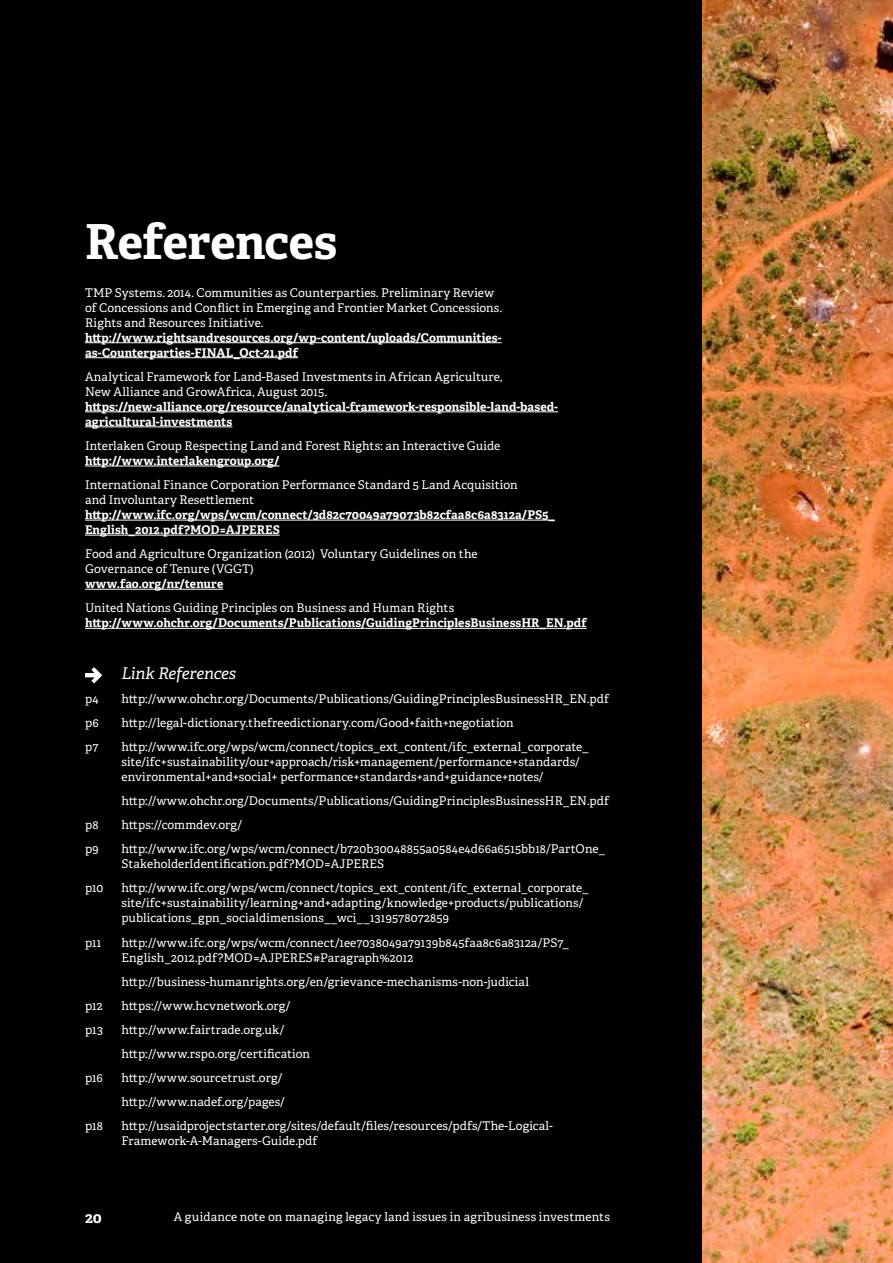
<style>
.page{position:relative;width:893px;height:1263px;background:#fff}
.page>*{position:absolute;margin:0;border:0;box-sizing:border-box;transform-origin:0 0}
.t1{font:700 48.3px "Adelle PE";letter-spacing:-.01em;color:#fff}
.t2{font:italic 16.05px "Adelle PE";letter-spacing:-.01em;color:#fff}
.t3{font:700 15px "Adelle PE";color:#fff}
.t4{font:12px/15px "Adelle PE";letter-spacing:.005em;color:#fff}
.t5{font:700 12px/15px "Adelle PE";letter-spacing:.005em;color:#fff}
</style>
<div class="page">
<img style="left:702px;top:0;width:191px;height:1263px">
<div style="left:0;top:0;width:702px;height:1263px;background:#000"></div>
<hr style="left:85px;top:342px;width:417px;height:1px;background:#fff">
<hr style="left:85px;top:357px;width:213px;height:1px;background:#fff">
<hr style="left:85px;top:412px;width:473px;height:1px;background:#fff">
<hr style="left:85px;top:427px;width:147px;height:1px;background:#fff">
<hr style="left:85px;top:466px;width:195px;height:1px;background:#fff">
<hr style="left:85px;top:520px;width:470px;height:1px;background:#fff">
<hr style="left:85px;top:535px;width:195px;height:1px;background:#fff">
<hr style="left:85px;top:589px;width:138px;height:1px;background:#fff">
<hr style="left:85px;top:628px;width:502px;height:1px;background:#fff">
<svg style="left:85px;top:667px;width:17px;height:16px"></svg>
<h1 class="t1" style="left:85px;top:207px;width:254px">References</h1>
<p class="t4" style="left:85px;top:284px;width:419px">TMP Systems. 2014. Communities as Counterparties. Preliminary Review of Concessions and Conflict in Emerging and Frontier Market Concessions.<br>Rights and Resources Initiative.</p>
<p class="t5" style="left:85px;top:329px;width:418px">http://www.rightsandresources.org/wp-content/uploads/Communities&shy;as-Counterparties-FINAL_Oct-21.pdf</p>
<p class="t4" style="left:85px;top:368px;width:419px">Analytical Framework for Land-Based Investments in African Agriculture,<br>New Alliance and GrowAfrica, August 2015.</p>
<p class="t5" style="left:85px;top:398px;width:474px">https://new-alliance.org/resource/analytical-framework-responsible-land-based&shy;agricultural-investments</p>
<p class="t4" style="left:85px;top:437px;width:417px">Interlaken Group Respecting Land and Forest Rights: an Interactive Guide</p>
<p class="t5" style="left:85px;top:453px;width:196px">http://www.interlakengroup.org/</p>
<p class="t4" style="left:85px;top:477px;width:434px">International Finance Corporation Performance Standard 5 Land Acquisition and Involuntary Resettlement</p>
<p class="t5" style="left:85px;top:507px;width:471px">http://www.ifc.org/wps/wcm/connect/3d82c70049a79073b82cfaa8c6a8312a/PS5_<br>English_2012.pdf?MOD=AJPERES</p>
<p class="t4" style="left:85px;top:546px;width:394px">Food and Agriculture Organization (2012) Voluntary Guidelines on the<br>Governance of Tenure (VGGT)</p>
<p class="t5" style="left:85px;top:576px;width:140px">www.fao.org/nr/tenure</p>
<p class="t4" style="left:85px;top:600px;width:371px">United Nations Guiding Principles on Business and Human Rights</p>
<p class="t5" style="left:85px;top:615px;width:503px">http://www.ohchr.org/Documents/Publications/GuidingPrinciplesBusinessHR_EN.pdf</p>
<h2 class="t2" style="left:122px;top:661px;width:116px">Link References</h2>
<p class="t4" style="left:85px;top:690px;width:15px">p4</p>
<p class="t4" style="left:122px;top:690px;width:489px">http://www.ohchr.org/Documents/Publications/GuidingPrinciplesBusinessHR_EN.pdf</p>
<p class="t4" style="left:85px;top:715px;width:15px">p6</p>
<p class="t4" style="left:122px;top:715px;width:394px">http://legal-dictionary.thefreedictionary.com/Good+faith+negotiation</p>
<p class="t4" style="left:85px;top:739px;width:15px">p7</p>
<p class="t4" style="left:122px;top:739px;width:469px">http://www.ifc.org/wps/wcm/connect/topics_ext_content/ifc_external_corporate_ site/ifc+sustainability/our+approach/risk+management/performance+standards/ environmental+and+social+ performance+standards+and+guidance+notes/</p>
<p class="t4" style="left:122px;top:793px;width:489px">http://www.ohchr.org/Documents/Publications/GuidingPrinciplesBusinessHR_EN.pdf</p>
<p class="t4" style="left:85px;top:817px;width:15px">p8</p>
<p class="t4" style="left:122px;top:817px;width:122px">https://commdev.org/</p>
<p class="t4" style="left:85px;top:841px;width:15px">p9</p>
<p class="t4" style="left:122px;top:841px;width:485px">http://www.ifc.org/wps/wcm/connect/b720b30048855a0584e4d66a6515bb18/PartOne_<br>StakeholderIdentification.pdf?MOD=AJPERES</p>
<p class="t4" style="left:85px;top:880px;width:20px">p10</p>
<p class="t4" style="left:122px;top:880px;width:469px">http://www.ifc.org/wps/wcm/connect/topics_ext_content/ifc_external_corporate_ site/ifc+sustainability/learning+and+adapting/knowledge+products/publications/ publications_gpn_socialdimensions__wci__1319578072859</p>
<p class="t4" style="left:85px;top:934px;width:18px">p11</p>
<p class="t4" style="left:122px;top:934px;width:449px">http://www.ifc.org/wps/wcm/connect/1ee7038049a79139b845faa8c6a8312a/PS7_<br>English_2012.pdf?MOD=AJPERES#Paragraph%2012</p>
<p class="t4" style="left:122px;top:973px;width:409px">http://business-humanrights.org/en/grievance-mechanisms-non-judicial</p>
<p class="t4" style="left:85px;top:997px;width:19px">p12</p>
<p class="t4" style="left:122px;top:997px;width:170px">https://www.hcvnetwork.org/</p>
<p class="t4" style="left:85px;top:1022px;width:19px">p13</p>
<p class="t4" style="left:122px;top:1017px;width:190px;line-height:24.2px">http://www.fairtrade.org.uk/ http://www.rspo.org/certification</p>
<p class="t4" style="left:85px;top:1070px;width:19px">p16</p>
<p class="t4" style="left:122px;top:1065px;width:165px;line-height:24.2px">http://www.sourcetrust.org/ http://www.nadef.org/pages/</p>
<p class="t4" style="left:85px;top:1118px;width:19px">p18</p>
<p class="t4" style="left:122px;top:1118px;width:433px">http://usaidprojectstarter.org/sites/default/files/resources/pdfs/The-Logical-<br>Framework-A-Managers-Guide.pdf</p>
<p class="t3" style="left:85px;top:1207px;width:18px">20</p>
<p class="t4" style="left:174px;top:1209px;width:438px">A guidance note on managing legacy land issues in agribusiness investments</p>
</div>
